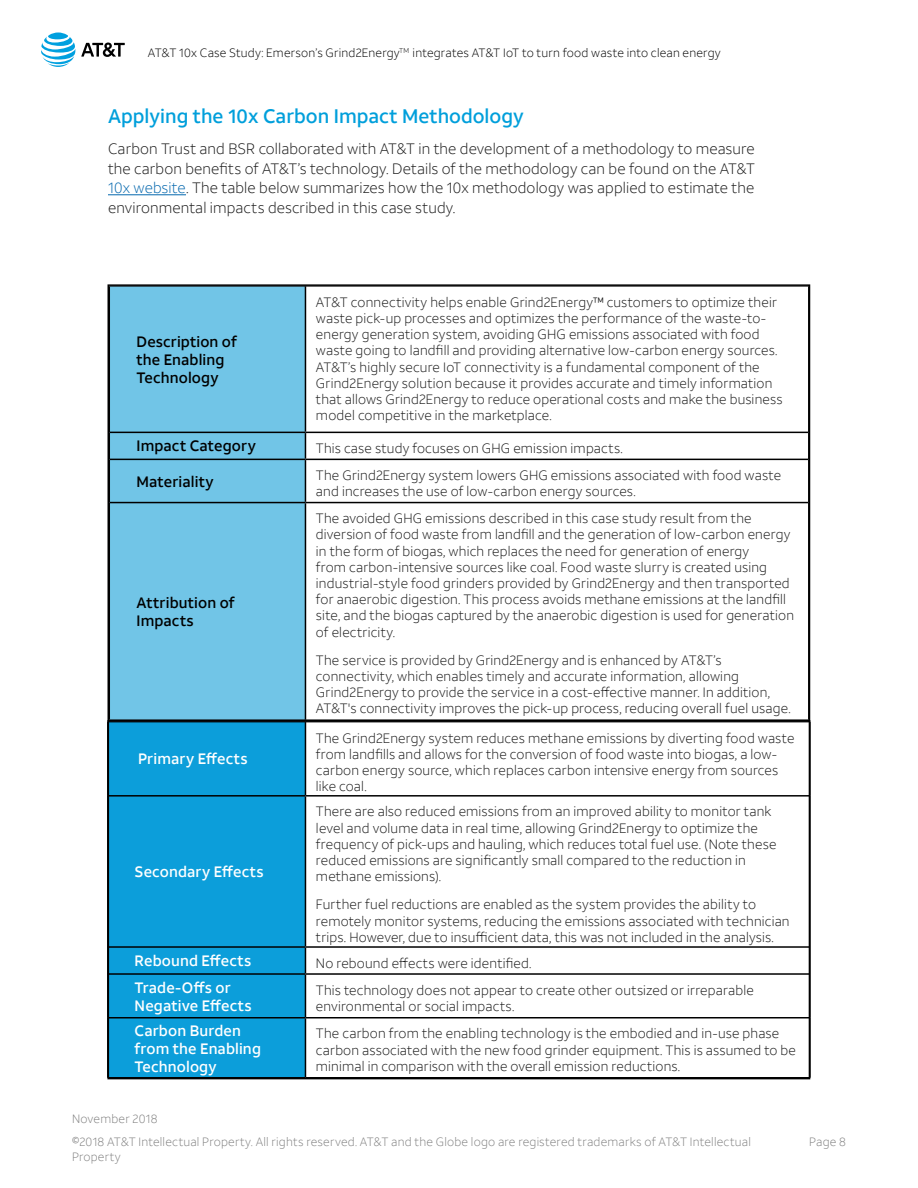
<style>
.page{position:relative;width:918px;height:1188px;background:#fff}
.page>*{position:absolute;margin:0;border:0;box-sizing:border-box;transform-origin:0 0}
.t1{font:500 19.5px "ATT Aleck Sans";color:#009fdb}
.t2{font:300 15px/19.5px "ATT Aleck Sans";letter-spacing:.01em;color:#191919;text-align:justify}
.t3{font:500 15px/18px "ATT Aleck Sans";letter-spacing:.01em;color:#fff}
.t4{font:500 15px/18px "ATT Aleck Sans";letter-spacing:.01em;color:#000}
.t5{font:300 13.5px/16.2px "ATT Aleck Sans";letter-spacing:.015em;color:#191919}
.t6{font:300 12px "ATT Aleck Sans";letter-spacing:.02em;color:#808080}
.t7{font:300 12px "ATT Aleck Sans";letter-spacing:.015em;color:#000}
.s1{color:#0568ae}
</style>
<div class="page">
<svg style="left:81px;top:43px;width:44px;height:14px"></svg>
<svg style="left:41px;top:33px;width:34px;height:34px"></svg>
<hr style="left:108px;top:194px;width:78px;height:1px;background:#0568ae">
<div style="left:110px;top:723px;width:195px;height:353px;background:#0c9eda"></div>
<hr style="left:108px;top:795px;width:197px;height:2px;background:#000">
<hr style="left:108px;top:946px;width:197px;height:2px;background:#000">
<hr style="left:108px;top:973px;width:197px;height:2px;background:#000">
<hr style="left:108px;top:1017px;width:197px;height:2px;background:#000">
<hr style="left:810px;top:722px;width:1px;height:74px;background:#000">
<hr style="left:810px;top:796px;width:1px;height:151px;background:#000">
<svg style="left:810px;top:947px;width:1px;height:27px"></svg>
<hr style="left:810px;top:974px;width:1px;height:44px;background:#000">
<hr style="left:810px;top:1018px;width:1px;height:59px;background:#000">
<hr style="left:305px;top:722px;width:1px;height:73px;background:#000">
<hr style="left:305px;top:795px;width:505px;height:2px;background:#000">
<hr style="left:305px;top:797px;width:1px;height:149px;background:#000">
<hr style="left:305px;top:946px;width:505px;height:2px;background:#000">
<svg style="left:305px;top:948px;width:1px;height:25px"></svg>
<hr style="left:305px;top:973px;width:505px;height:2px;background:#000">
<hr style="left:305px;top:975px;width:1px;height:42px;background:#000">
<hr style="left:305px;top:1017px;width:505px;height:2px;background:#000">
<hr style="left:305px;top:1019px;width:1px;height:58px;background:#000">
<div style="left:111px;top:287px;width:194px;height:432px;background:#71c5e7"></div>
<hr style="left:305px;top:432px;width:503px;height:1px;background:#000">
<hr style="left:305px;top:459px;width:503px;height:1px;background:#000">
<hr style="left:305px;top:502px;width:503px;height:1px;background:#000">
<hr style="left:305px;top:286px;width:1px;height:146px;background:#000">
<hr style="left:110px;top:432px;width:195px;height:1px;background:#000">
<svg style="left:305px;top:433px;width:1px;height:26px"></svg>
<hr style="left:110px;top:459px;width:195px;height:1px;background:#000">
<hr style="left:305px;top:460px;width:1px;height:42px;background:#000">
<hr style="left:110px;top:502px;width:195px;height:1px;background:#000">
<hr style="left:305px;top:503px;width:1px;height:217px;background:#000">
<div style="left:108px;top:284px;width:702px;height:438px;border:2px solid #000"></div>
<p class="t7" style="left:148px;top:45px;width:574px">AT&amp;T 10x Case Study: Emerson’s Grind2Energy<sup>TM</sup> integrates AT&amp;T IoT to turn food waste into clean energy</p>
<h1 class="t1" style="left:108px;top:104px;width:417px">Applying the 10x Carbon Impact Methodology</h1>
<p class="t2" style="left:108px;top:139px;width:648px">Carbon Trust and BSR collaborated with AT&amp;T in the development of a methodology to measure the carbon benefits of AT&amp;T’s technology. Details of the methodology can be found on the AT&amp;T <span class="s1">10x website</span>. The table below summarizes how the 10x methodology was applied to estimate the environmental impacts described in this case study.</p>
<p class="t4" style="left:137px;top:332px;width:102px">Description of the Enabling<br>Technology</p>
<p class="t5" style="left:316px;top:294px;width:468px">AT&amp;T connectivity helps enable Grind2Energy™ customers to optimize their waste pick-up processes and optimizes the performance of the waste-to&shy;energy generation system, avoiding GHG emissions associated with food waste going to landfill and providing alternative low-carbon energy sources.<br>AT&amp;T’s highly secure IoT connectivity is a fundamental component of the Grind2Energy solution because it provides accurate and timely information that allows Grind2Energy to reduce operational costs and make the business model competitive in the marketplace.</p>
<p class="t4" style="left:137px;top:437px;width:121px">Impact Category</p>
<p class="t5" style="left:316px;top:440px;width:308px">This case study focuses on GHG emission impacts.</p>
<p class="t4" style="left:137px;top:472px;width:79px">Materiality</p>
<p class="t5" style="left:316px;top:467px;width:467px">The Grind2Energy system lowers GHG emissions associated with food waste and increases the use of low-carbon energy sources.</p>
<p class="t4" style="left:137px;top:594px;width:100px">Attribution of<br>Impacts</p>
<p class="t3" style="left:138px;top:750px;width:111px">Primary Effects</p>
<p class="t3" style="left:135px;top:863px;width:131px">Secondary Effects</p>
<p class="t5" style="left:316px;top:510px;width:480px">The avoided GHG emissions described in this case study result from the diversion of food waste from landfill and the generation of low-carbon energy in the form of biogas, which replaces the need for generation of energy<br>from carbon-intensive sources like coal. Food waste slurry is created using industrial-style food grinders provided by Grind2Energy and then transported for anaerobic digestion. This process avoids methane emissions at the landfill site, and the biogas captured by the anaerobic digestion is used for generation of electricity.</p>
<p class="t5" style="left:316px;top:652px;width:476px">The service is provided by Grind2Energy and is enhanced by AT&amp;T’s connectivity, which enables timely and accurate information, allowing Grind2Energy to provide the service in a cost-effective manner. In addition, AT&amp;T's connectivity improves the pick-up process, reducing overall fuel usage.</p>
<p class="t5" style="left:316px;top:730px;width:480px">The Grind2Energy system reduces methane emissions by diverting food waste from landfills and allows for the conversion of food waste into biogas, a low&shy;carbon energy source, which replaces carbon intensive energy from sources like coal.</p>
<p class="t5" style="left:316px;top:804px;width:462px">There are also reduced emissions from an improved ability to monitor tank level and volume data in real time, allowing Grind2Energy to optimize the frequency of pick-ups and hauling, which reduces total fuel use. (Note these reduced emissions are significantly small compared to the reduction in methane emissions).</p>
<p class="t5" style="left:316px;top:897px;width:475px">Further fuel reductions are enabled as the system provides the ability to remotely monitor systems, reducing the emissions associated with technician trips. However, due to insufficient data, this was not included in the analysis.</p>
<p class="t3" style="left:135px;top:952px;width:118px">Rebound Effects</p>
<p class="t5" style="left:316px;top:955px;width:217px">No rebound effects were identified.</p>
<p class="t3" style="left:135px;top:978px;width:119px">Trade-Offs or<br>Negative Effects</p>
<p class="t5" style="left:316px;top:982px;width:439px">This technology does not appear to create other outsized or irreparable environmental or social impacts.</p>
<p class="t3" style="left:135px;top:1021px;width:128px">Carbon Burden from the Enabling<br>Technology</p>
<p class="t5" style="left:316px;top:1025px;width:482px">The carbon from the enabling technology is the embodied and in-use phase carbon associated with the new food grinder equipment. This is assumed to be minimal in comparison with the overall emission reductions.</p>
<p class="t6" style="left:72px;top:1112px;width:87px">November 2018</p>
<p class="t6" style="left:72px;top:1135px;width:680px">©2018 AT&amp;T Intellectual Property. All rights reserved. AT&amp;T and the Globe logo are registered trademarks of AT&amp;T Intellectual</p>
<p class="t6" style="left:809px;top:1135px;width:38px">Page 8</p>
<p class="t6" style="left:72px;top:1149px;width:50px">Property</p>
</div>
